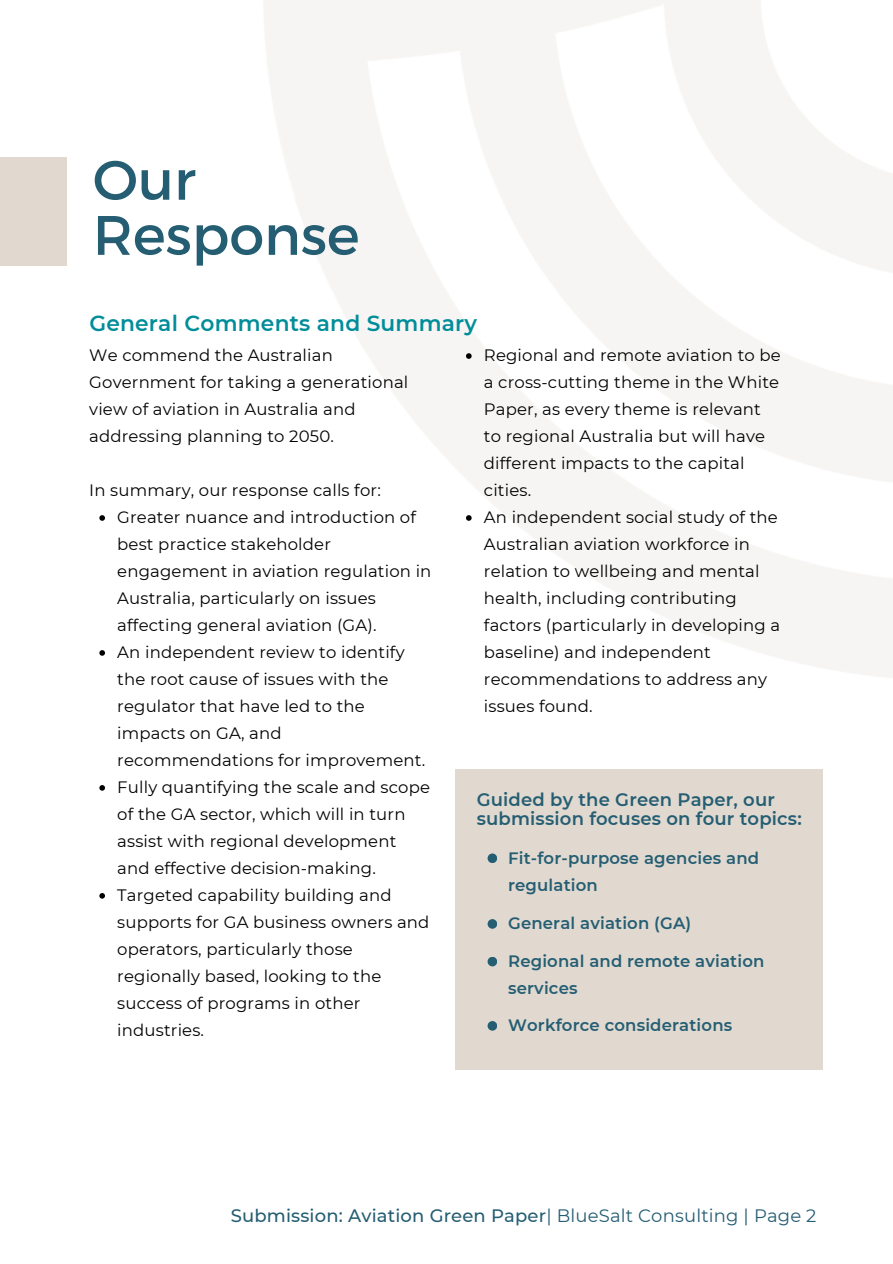
<style>
.page{position:relative;width:893px;height:1264px;background:#fff}
.page>*{position:absolute;margin:0;border:0;box-sizing:border-box;transform-origin:0 0}
.t1{font:55.5px "Montserrat";color:#255e73}
.t2{font:600 21.75px "Montserrat";letter-spacing:.01em;color:#008d9a}
.t3{font:600 18px/19px "Montserrat";letter-spacing:.01em;color:#255e73}
.t4{font:500 18px "Montserrat";letter-spacing:.01em;color:#255e73}
.t5{font:16.5px/27px "Montserrat";letter-spacing:.01em;color:#000}
.t6{font:600 16.5px/27px "Montserrat";letter-spacing:.01em;color:#255e73}
.s1{font-weight:400}
</style>
<div class="page">
<img style="left:100px;top:0;width:792px;height:872px">
<svg style="left:99px;top:515px;width:6px;height:6px"></svg>
<svg style="left:99px;top:650px;width:6px;height:5px"></svg>
<svg style="left:99px;top:785px;width:6px;height:5px"></svg>
<svg style="left:99px;top:893px;width:6px;height:5px"></svg>
<div style="left:0;top:158px;width:67px;height:108px;background:#e1d9d0"></div>
<div style="left:456px;top:768px;width:366px;height:301px;background:#e1d9d0"></div>
<div style="left:487px;top:853px;width:10px;height:10px;background:#255e73;border-radius:50%"></div>
<div style="left:487px;top:919px;width:10px;height:9px;background:#255e73;border-radius:50%"></div>
<div style="left:487px;top:1021px;width:10px;height:9px;background:#255e73;border-radius:50%"></div>
<svg style="left:487px;top:956px;width:10px;height:10px"></svg>
<svg style="left:466px;top:353px;width:5px;height:6px"></svg>
<svg style="left:466px;top:515px;width:5px;height:6px"></svg>
<p class="t1" style="left:93px;top:144px;width:104px">Our</p>
<p class="t1" style="left:93px;top:199px;width:268px">Response</p>
<p class="t2" style="left:89px;top:310px;width:389px">General Comments and Summary</p>
<p class="t5" style="left:89px;top:342px;width:320px">We commend the Australian<br>Government for taking a generational view of aviation in Australia and addressing planning to 2050.</p>
<p class="t5" style="left:89px;top:476px;width:293px">In summary, our response calls for:</p>
<p class="t5" style="left:117px;top:503px;width:315px">Greater nuance and introduction of best practice stakeholder engagement in aviation regulation in Australia, particularly on issues affecting general aviation (GA).</p>
<p class="t5" style="left:117px;top:638px;width:309px">An independent review to identify the root cause of issues with the regulator that have led to the impacts on GA, and recommendations for improvement.</p>
<p class="t5" style="left:117px;top:773px;width:314px">Fully quantifying the scale and scope of the GA sector, which will in turn assist with regional development and effective decision-making.</p>
<p class="t5" style="left:117px;top:881px;width:313px">Targeted capability building and supports for GA business owners and operators, particularly those regionally based, looking to the success of programs in other industries.</p>
<p class="t5" style="left:484px;top:342px;width:298px">Regional and remote aviation to be a cross-cutting theme in the White<br>Paper, as every theme is relevant to regional Australia but will have different impacts to the capital cities.</p>
<p class="t5" style="left:484px;top:503px;width:298px">An independent social study of the<br>Australian aviation workforce in relation to wellbeing and mental health, including contributing factors (particularly in developing a baseline) and independent recommendations to address any issues found.</p>
<p class="t3" style="left:476px;top:789px;width:326px">Guided by the Green Paper, our submission focuses on four topics:</p>
<p class="t6" style="left:508px;top:844px;width:252px">Fit-for-purpose agencies and regulation</p>
<p class="t6" style="left:508px;top:909px;width:185px">General aviation (GA)</p>
<p class="t6" style="left:508px;top:947px;width:258px">Regional and remote aviation services</p>
<p class="t6" style="left:508px;top:1012px;width:226px">Workforce considerations</p>
<p class="t4" style="left:231px;top:1204px;width:587px">Submission: Aviation Green Paper<span class="s1">| BlueSalt Consulting | Page 2</span></p>
</div>
